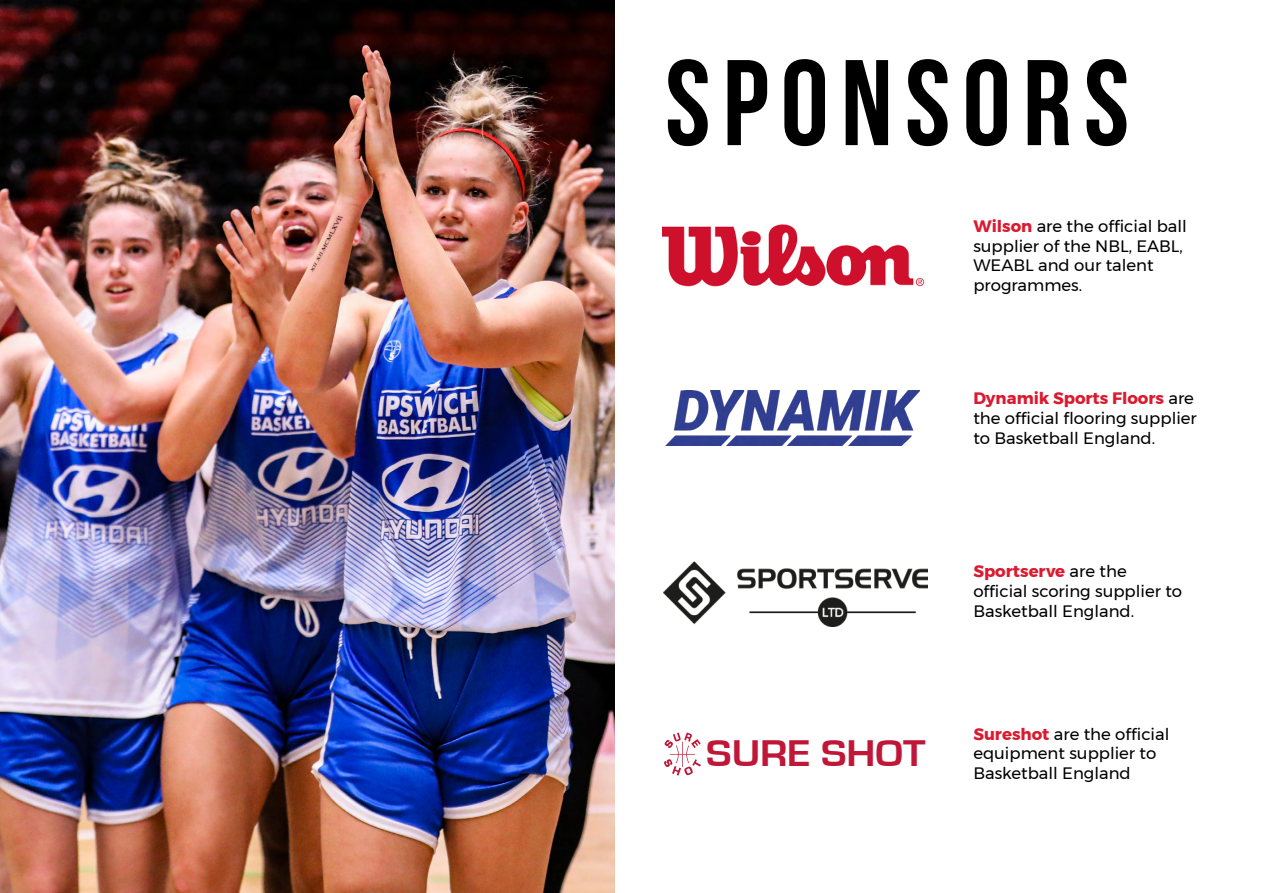
<style>
.page{position:relative;width:1263px;height:893px;background:#fff}
.page>*{position:absolute;margin:0;border:0;box-sizing:border-box;transform-origin:0 0}
.t1{font:700 121.5px "Bebas Neue";letter-spacing:.1em;color:#000}
.t2{font:700 38.4px "Eurostile";color:#c01637;scale:1.11 1}
.t3{font:16.5px/19.8px "Montserrat";color:#000}
.s1{font-weight:700;color:#db1a30}
</style>
<div class="page">
<img style="left:0;top:0;width:614px;height:893px">
<img style="left:663px;top:225px;width:262px;height:62px">
<img style="left:666px;top:390px;width:253px;height:55px">
<img style="left:664px;top:561px;width:263px;height:66px">
<svg style="left:664px;top:732px;width:37px;height:44px"></svg>
<h1 class="t1" style="left:665px;top:37px;width:466px">SPONSORS</h1>
<p class="t3" style="left:973px;top:216px;width:215px"><span class="s1">Wilson</span> are the official ball supplier of the NBL, EABL,<br>WEABL and our talent programmes.</p>
<p class="t3" style="left:973px;top:388px;width:225px"><span class="s1">Dynamik Sports Floors</span> are the official flooring supplier to Basketball England.</p>
<h2 class="t2" style="left:706px;top:732px;width:199px">SURE SHOT</h2>
<p class="t3" style="left:973px;top:561px;width:210px"><span class="s1">Sportserve</span> are the official scoring supplier to<br>Basketball England.</p>
<p class="t3" style="left:973px;top:724px;width:198px"><span class="s1">Sureshot</span> are the official equipment supplier to<br>Basketball England</p>
</div>
